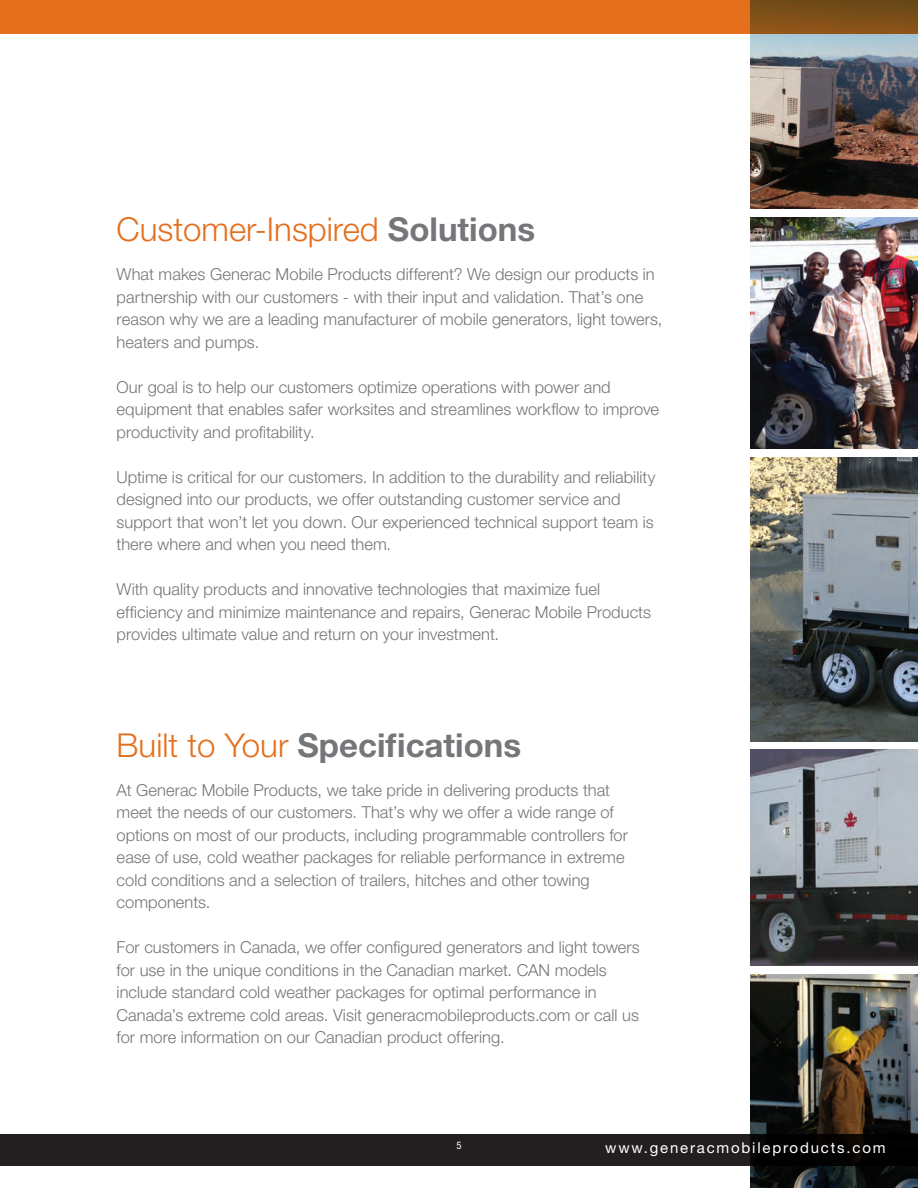
<style>
.page{position:relative;width:918px;height:1188px;background:#fff}
.page>*{position:absolute;margin:0;border:0;box-sizing:border-box;transform-origin:0 0}
.t1{font:300 33px "Helvetica Neue LT Std";color:#e4701e}
.t2{font:700 33px "Helvetica Neue LT Std";color:#757679}
.t3{font:300 16.5px/22.5px "Helvetica Neue LT Std";color:#757679}
.t4{font:15px "Helvetica Neue LT Std";letter-spacing:.12em;color:#fff}
.t5{font:condensed 10.5px "Helvetica Neue LT Std";color:#fff}
.s1{font-weight:700;color:#757679}
.s2{font-weight:300;color:#e4701e}
</style>
<div class="page">
<img style="left:750px;top:974px;width:168px;height:214px">
<img style="left:750px;top:33px;width:168px;height:175px">
<img style="left:750px;top:457px;width:168px;height:284px">
<img style="left:750px;top:217px;width:168px;height:232px">
<svg style="left:0;top:0;width:918px;height:33px;background:#d1691c"></svg>
<img style="left:750px;top:749px;width:168px;height:217px">
<svg style="left:0;top:1134px;width:918px;height:32px;background:#1d191a"></svg>
<h1 class="t1" style="left:117px;top:209px;width:420px">Customer-Inspired <span class="s1">Solutions</span></h1>
<p class="t3" style="left:117px;top:263px;width:547px">What makes Generac Mobile Products different? We design our products in partnership with our customers - with their input and validation. That’s one reason why we are a leading manufacturer of mobile generators, light towers, heaters and pumps.</p>
<p class="t3" style="left:117px;top:375px;width:544px">Our goal is to help our customers optimize operations with power and equipment that enables safer worksites and streamlines workflow to improve productivity and profitability.</p>
<p class="t3" style="left:117px;top:465px;width:540px">Uptime is critical for our customers. In addition to the durability and reliability designed into our products, we offer outstanding customer service and support that won’t let you down. Our experienced technical support team is there where and when you need them.</p>
<p class="t3" style="left:117px;top:578px;width:536px">With quality products and innovative technologies that maximize fuel efficiency and minimize maintenance and repairs, Generac Mobile Products provides ultimate value and return on your investment.</p>
<h1 class="t2" style="left:117px;top:725px;width:406px"><span class="s2">Built to Your</span> Specifications</h1>
<p class="t3" style="left:117px;top:778px;width:513px">At Generac Mobile Products, we take pride in delivering products that meet the needs of our customers. That’s why we offer a wide range of options on most of our products, including programmable controllers for ease of use, cold weather packages for reliable performance in extreme cold conditions and a selection of trailers, hitches and other towing components.</p>
<p class="t3" style="left:117px;top:936px;width:525px">For customers in Canada, we offer configured generators and light towers for use in the unique conditions in the Canadian market. CAN models include standard cold weather packages for optimal performance in Canada’s extreme cold areas. Visit generacmobileproducts.com or call us for more information on our Canadian product offering.</p>
<p class="t5" style="left:456px;top:1139px;width:7px">5</p>
<p class="t4" style="left:605px;top:1139px;width:282px">www.generacmobileproducts.com</p>
</div>
